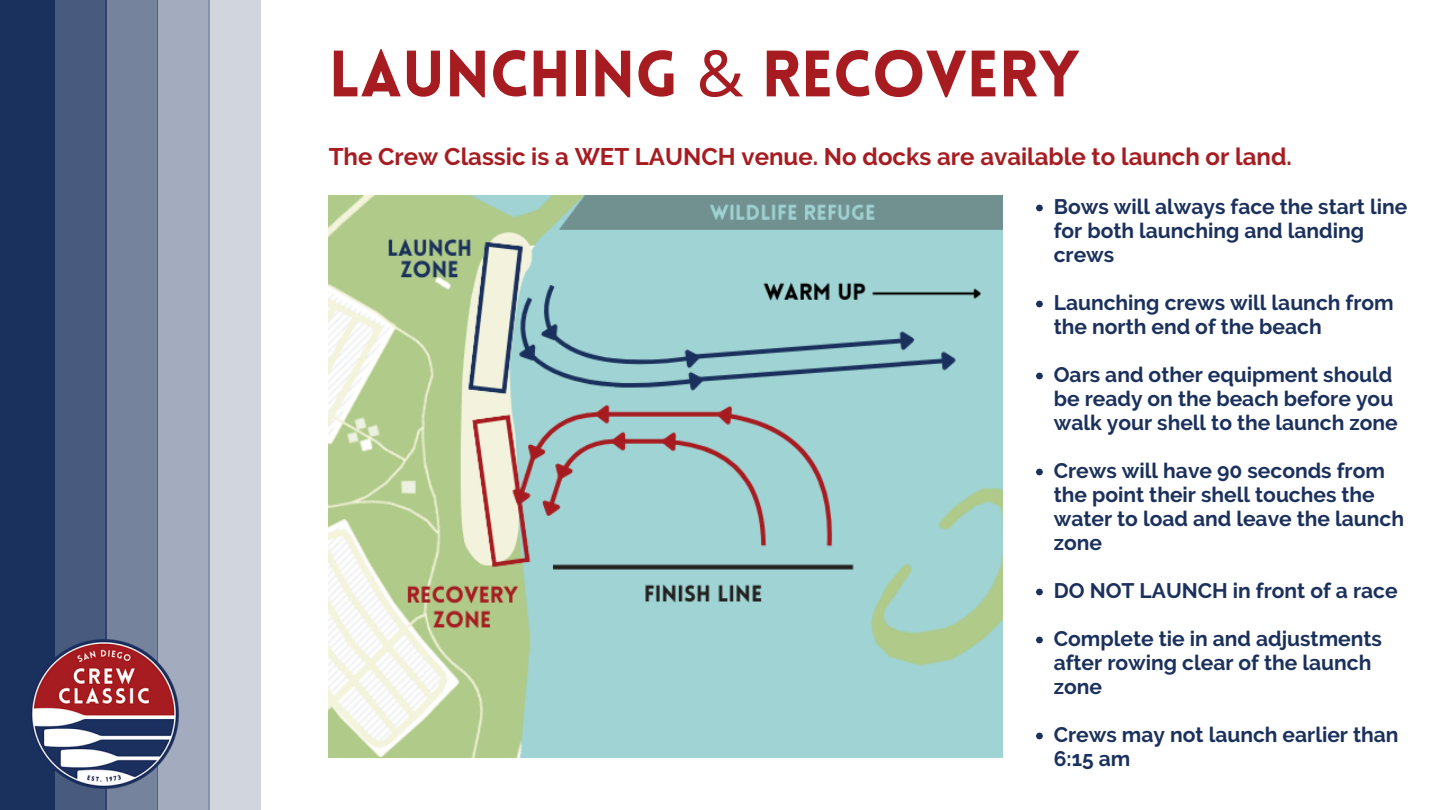
<style>
.page{position:relative;width:1440px;height:810px;background:#fff}
.page>*{position:absolute;margin:0;border:0;box-sizing:border-box;transform-origin:0 0}
.t1{font:900 64px "Lovelo";color:#a71c20}
.t2{font:700 24px "Raleway";color:#a71c20}
.t3{font:700 21px/24px "Raleway";color:#1b315d}
.s1{font-family:"Noto Sans";font-weight:400}
</style>
<div class="page">
<div style="left:0;top:0;width:55px;height:810px;background:#1b315d"></div>
<div style="left:54px;top:0;width:52px;height:810px;background:#485a7d"></div>
<div style="left:106px;top:0;width:52px;height:810px;background:#76839d"></div>
<div style="left:157px;top:0;width:52px;height:810px;background:#a3acbe"></div>
<div style="left:209px;top:0;width:52px;height:810px;background:#d1d5de"></div>
<img style="left:31px;top:639px;width:148px;height:150px">
<img style="left:329px;top:195px;width:674px;height:562px">
<svg style="left:1036px;top:205px;width:7px;height:6px"></svg>
<svg style="left:1036px;top:301px;width:7px;height:6px"></svg>
<svg style="left:1036px;top:373px;width:7px;height:6px"></svg>
<svg style="left:1036px;top:469px;width:7px;height:6px"></svg>
<svg style="left:1036px;top:589px;width:7px;height:6px"></svg>
<svg style="left:1036px;top:637px;width:7px;height:6px"></svg>
<svg style="left:1036px;top:733px;width:7px;height:6px"></svg>
<p class="t1" style="left:329px;top:48px;width:752px">LAUNCHING <span class="s1">&amp;</span> RECOVERY</p>
<p class="t2" style="left:329px;top:142px;width:965px">The Crew Classic is a WET LAUNCH venue. No docks are available to launch or land.</p>
<h2 class="t3" style="left:1054px;top:195px;width:355px">Bows will always face the start line for both launching and landing crews</h2>
<p class="t3" style="left:1054px;top:291px;width:341px">Launching crews will launch from the north end of the beach</p>
<p class="t3" style="left:1054px;top:363px;width:346px">Oars and other equipment should be ready on the beach before you walk your shell to the launch zone</p>
<p class="t3" style="left:1054px;top:459px;width:352px">Crews will have 90 seconds from the point their shell touches the water to load and leave the launch zone</p>
<p class="t3" style="left:1054px;top:579px;width:345px">DO NOT LAUNCH in front of a race</p>
<p class="t3" style="left:1054px;top:627px;width:330px">Complete tie in and adjustments after rowing clear of the launch zone</p>
<p class="t3" style="left:1054px;top:723px;width:346px">Crews may not launch earlier than<br>6:15 am</p>
</div>
